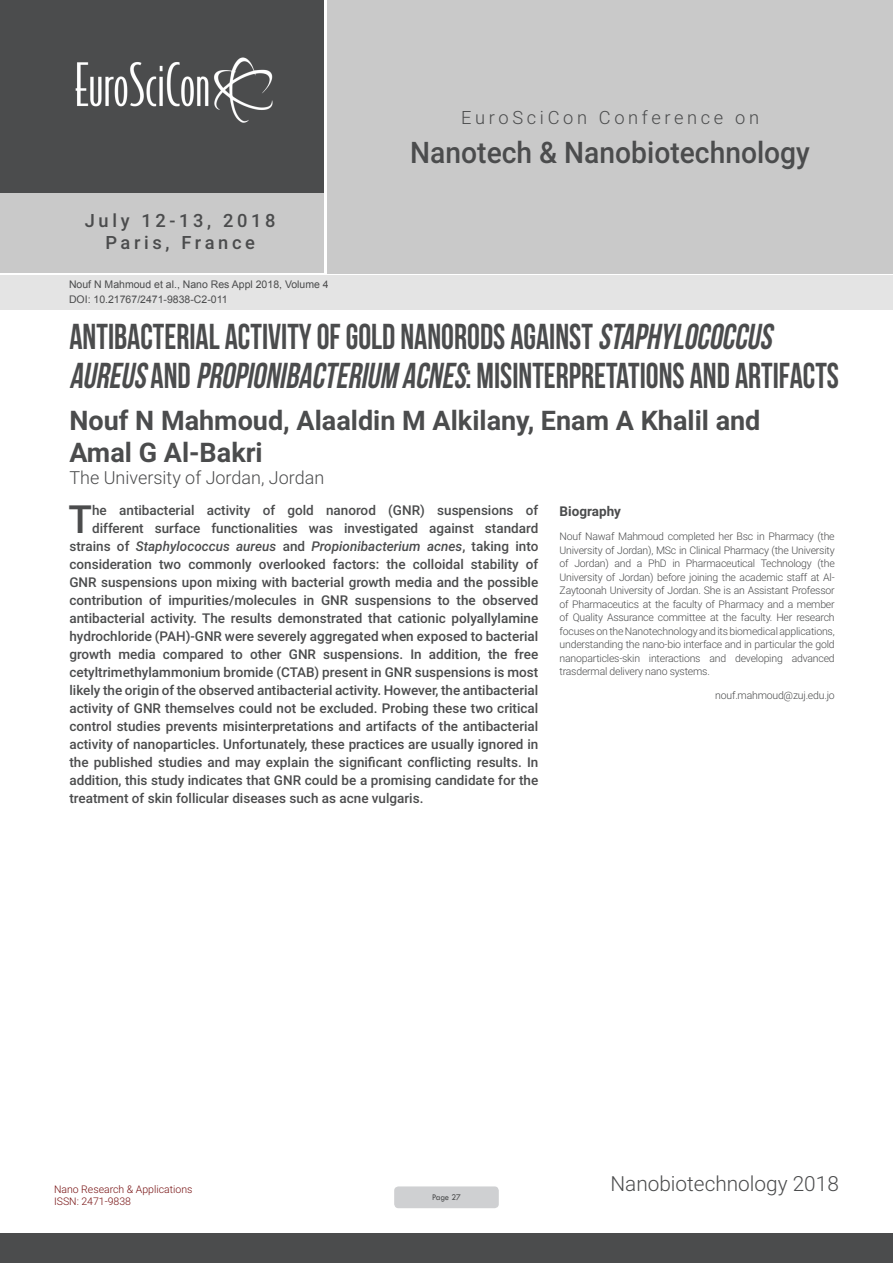
<style>
.page{position:relative;width:893px;height:1263px;background:#fff}
.page>*{position:absolute;margin:0;border:0;box-sizing:border-box;transform-origin:0 0}
.Abstract{font:500 38.85px "Roboto";color:#4b4c4d}
.t1{font:36px/39.6px "Bebas Neue";color:#4b4c4d;scale:.9 1}
.t2{font:500 29.7px "Roboto";color:#4b4c4d;scale:.95 1}
.t3{font:700 27px "Roboto";color:#4b4c4d}
.t4{font:300 20.85px "Roboto";color:#4b4c4d}
.t5{font:500 18.3px/21.9px "Roboto";letter-spacing:.2em;color:#4b4c4d;text-align:center}
.t6{font:300 18.3px "Roboto";letter-spacing:.2em;color:#4b4c4d}
.t7{font:300 18px "Roboto";color:#4b4c4d}
.Abstract-2{font:500 13.5px "Roboto";color:#4b4c4d}
.Abstract-3{font:italic 500 13.5px "Roboto";color:#4b4c4d}
.Abstract-4{font:700 13.5px "Roboto";color:#4b4c4d}
.Biography{font:300 10.5px/13.5px "Roboto";letter-spacing:-.02em;color:#4b4c4d;text-align:justify}
.t8{font:10.5px "Arial";color:#4b4c4d}
.t9{font:300 10.5px/12.6px "Roboto";color:#761011}
.t10{font:9px "Tw Cen";letter-spacing:-.02em;color:#4b4c4d;scale:.95 1}
.s1{font-style:italic}
.s2{font-style:normal}
</style>
<div class="page">
<div style="left:0;top:0;width:323px;height:193px;background:#4b4c4d"></div>
<div style="left:1px;top:193px;width:323px;height:80px;background:#c9c9c9"></div>
<div style="left:327px;top:0;width:566px;height:273px;background:#c9c9c9"></div>
<img style="left:75px;top:57px;width:198px;height:66px">
<div style="left:0;top:1233px;width:893px;height:30px;background:#4b4c4d"></div>
<div style="left:1px;top:275px;width:892px;height:35px;background:#e4e4e4"></div>
<div style="left:394px;top:1186px;width:105px;height:22px;background:#cfd0d2;border-radius:4px"></div>
<h3 class="t5" style="left:85px;top:209px;width:192px">July 12-13, 2018<br>Paris, France</h3>
<p class="t8" style="left:69px;top:278px;width:261px">Nouf N Mahmoud et al., Nano Res Appl 2018, Volume 4</p>
<p class="t8" style="left:69px;top:292px;width:160px">DOI: 10.21767/2471-9838-C2-011</p>
<h3 class="t6" style="left:461px;top:105px;width:299px">EuroSciCon Conference on</h3>
<h3 class="t2" style="left:410px;top:132px;width:422px">Nanotech &amp; Nanobiotechnology</h3>
<p class="t1" style="left:69px;top:316px;width:856px">ANTIBACTERIAL ACTIVITY OF GOLD NANORODS AGAINST <span class="s1">STAPHYLOCOCCUS<br>AUREUS</span>AND <span class="s1">PROPIONIBACTERIUM ACNES</span>: MISINTERPRETATIONS AND ARTIFACTS</p>
<p class="t3" style="left:69px;top:401px;width:693px">Nouf N Mahmoud, Alaaldin M Alkilany, Enam A Khalil and</p>
<p class="t3" style="left:69px;top:434px;width:195px">Amal G Al-Bakri</p>
<p class="t7" style="left:69px;top:465px;width:256px">The University of Jordan, Jordan</p>
<p class="Abstract" style="left:69px;top:492px;width:25px">T</p>
<p class="Abstract-2" style="left:92px;top:501px;width:448px">he antibacterial activity of gold nanorod (GNR) suspensions of</p>
<p class="Abstract-2" style="left:92px;top:519px;width:448px">different surface functionalities was investigated against standard</p>
<p class="Abstract-3" style="left:69px;top:537px;width:470px"><span class="s2">strains of</span> Staphylococcus aureus <span class="s2">and</span> Propionibacterium acnes<span class="s2">, taking into</span></p>
<p class="Abstract-2" style="left:69px;top:555px;width:470px">consideration two commonly overlooked factors: the colloidal stability of</p>
<p class="Abstract-2" style="left:69px;top:573px;width:470px">GNR suspensions upon mixing with bacterial growth media and the possible</p>
<p class="Abstract-2" style="left:69px;top:591px;width:470px">contribution of impurities/molecules in GNR suspensions to the observed</p>
<p class="Abstract-2" style="left:69px;top:609px;width:470px">antibacterial activity. The results demonstrated that cationic polyallylamine</p>
<p class="Abstract-2" style="left:69px;top:627px;width:470px">hydrochloride (PAH)-GNR were severely aggregated when exposed to bacterial</p>
<p class="Abstract-2" style="left:69px;top:645px;width:470px">growth media compared to other GNR suspensions. In addition, the free</p>
<p class="Abstract-2" style="left:69px;top:663px;width:470px">cetyltrimethylammonium bromide (CTAB) present in GNR suspensions is most</p>
<p class="Abstract-2" style="left:69px;top:681px;width:470px">likely the origin of the observed antibacterial activity. However, the antibacterial</p>
<p class="Abstract-2" style="left:69px;top:699px;width:470px">activity of GNR themselves could not be excluded. Probing these two critical</p>
<p class="Abstract-2" style="left:69px;top:717px;width:470px">control studies prevents misinterpretations and artifacts of the antibacterial</p>
<p class="Abstract-2" style="left:69px;top:735px;width:470px">activity of nanoparticles. Unfortunately, these practices are usually ignored in</p>
<p class="Abstract-2" style="left:69px;top:753px;width:470px">the published studies and may explain the significant conflicting results. In</p>
<p class="Abstract-2" style="left:69px;top:771px;width:470px">addition, this study indicates that GNR could be a promising candidate for the</p>
<p class="Abstract-2" style="left:69px;top:789px;width:356px">treatment of skin follicular diseases such as acne vulgaris.</p>
<p class="Abstract-4" style="left:560px;top:502px;width:63px">Biography</p>
<p class="Biography" style="left:560px;top:529px;width:277px">Nouf Nawaf Mahmoud completed her Bsc in Pharmacy (the University of Jordan), MSc in Clinical Pharmacy (the University of Jordan) and a PhD in Pharmaceutical Technology (the University of Jordan) before joining the academic staff at Al-Zaytoonah University of Jordan. She is an Assistant Professor of Pharmaceutics at the faculty of Pharmacy and a member of Quality Assurance committee at the faculty. Her research focuses on the Nanotechnology and its biomedical applications, understanding the nano-bio interface and in particular the gold nanoparticles-skin interactions and developing advanced trasdermal delivery nano systems.</p>
<p class="Biography" style="left:715px;top:688px;width:121px">nouf.mahmoud@zuj.edu.jo</p>
<p class="t9" style="left:54px;top:1182px;width:140px">Nano Research &amp; Applications<br>ISSN: 2471-9838</p>
<p class="t10" style="left:432px;top:1192px;width:32px">Page 27</p>
<h3 class="t4" style="left:610px;top:1169px;width:230px">Nanobiotechnology 2018</h3>
</div>
